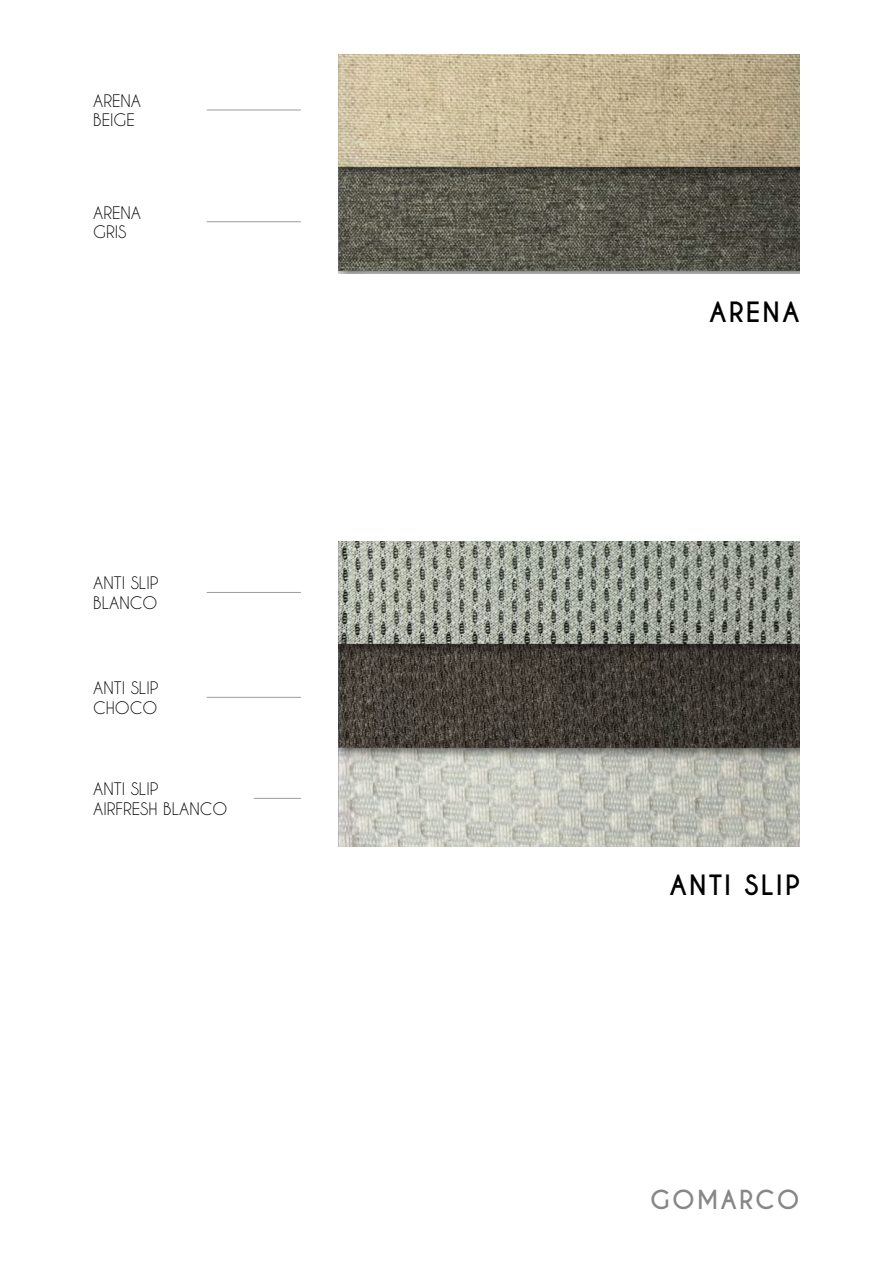
<style>
.page{position:relative;width:893px;height:1263px;background:#fff}
.page>*{position:absolute;margin:0;border:0;box-sizing:border-box;transform-origin:0 0}
.t1{font:700 26.25px "Caviar Dreams";letter-spacing:.08em;color:#000}
.t2{font:700 24.6px "Caviar Dreams";letter-spacing:.08em;color:#878787}
.t3{font:16.2px/19.5px "Caviar Dreams";color:#000}
</style>
<div class="page">
<img style="left:338px;top:769px;width:462px;height:77px">
<img style="left:338px;top:665px;width:462px;height:104px">
<img style="left:338px;top:541px;width:462px;height:124px">
<img style="left:338px;top:188px;width:462px;height:85px">
<img style="left:338px;top:54px;width:462px;height:134px">
<hr style="left:207px;top:110px;width:94px;height:1px;background:#9d9d9c">
<hr style="left:207px;top:592px;width:94px;height:1px;background:#9d9d9c">
<hr style="left:207px;top:221px;width:94px;height:1px;background:#9d9d9c">
<hr style="left:207px;top:697px;width:94px;height:1px;background:#9d9d9c">
<hr style="left:254px;top:798px;width:47px;height:1px;background:#9d9d9c">
<p class="t3" style="left:93px;top:91px;width:49px">ARENA<br>BEIGE</p>
<p class="t3" style="left:93px;top:202px;width:49px">ARENA<br>GRIS</p>
<p class="t3" style="left:93px;top:573px;width:67px">ANTI SLIP<br>BLANCO</p>
<p class="t3" style="left:93px;top:678px;width:67px">ANTI SLIP<br>CHOCO</p>
<p class="t3" style="left:93px;top:779px;width:136px">ANTI SLIP<br>AIRFRESH BLANCO</p>
<h1 class="t1" style="left:709px;top:297px;width:92px">ARENA</h1>
<h1 class="t1" style="left:669px;top:869px;width:132px">ANTI SLIP</h1>
<h2 class="t2" style="left:650px;top:1185px;width:151px">GOMARCO</h2>
</div>
